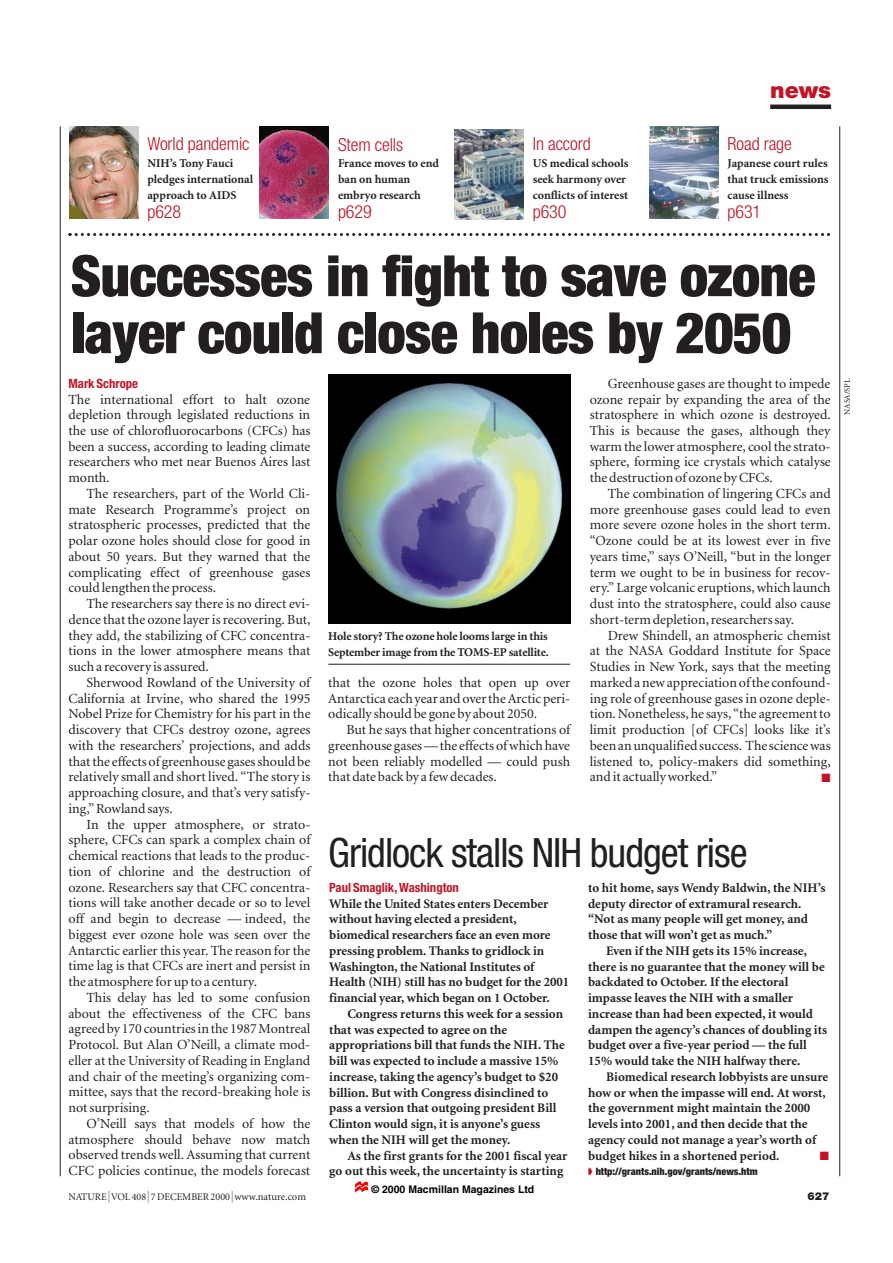
<style>
.page{position:relative;width:893px;height:1263px;background:#fff}
.page>*{position:absolute;margin:0;border:0;box-sizing:border-box;transform-origin:0 0}
.t1{font:900 condensed 57px/57px "Helvetica Neue";letter-spacing:-.015em;color:#231f20}
.t2{font:condensed 40.5px "Helvetica Neue";letter-spacing:-.025em;color:#231f20}
.t3{font:900 22.5px "Helvetica Neue";color:#c41324}
.t4{font:300 condensed 18px "Helvetica Neue";letter-spacing:-.005em;color:#c41324}
.t5{font:13.95px/15.8px "Minion";color:#231f20;text-align:justify}
.t6{font:700 13.2px/15.8px "Minion";color:#231f20}
.t7{font:700 condensed 12.75px "Helvetica Neue";color:#c41324}
.t8{font:700 12px/15.8px "Minion";color:#231f20}
.t9{font:12px "Zapf Dingbats";color:#c41324}
.t10{font:900 10.8px "Helvetica Neue";color:#231f20}
.t11{font:700 10.5px "Helvetica";color:#000}
.t12{font:10.2px "Minion";color:#231f20}
.t13{font:900 condensed 10.2px "Helvetica Neue";color:#231f20}
.t14{font:8.25px "Minion";color:#231f20}
.s1{color:#c41324}
.s2{font-family:"Unica SB";font-weight:300;font-size:12px}
.s3{font-size:10.5px}
</style>
<div class="page">
<hr style="left:770px;top:105px;width:61px;height:4px;background:#231f20">
<hr style="left:60px;top:126px;width:1px;height:1050px;background:#231f20">
<hr style="left:839px;top:126px;width:1px;height:1050px;background:#231f20">
<img style="left:69px;top:126px;width:69px;height:93px">
<img style="left:260px;top:126px;width:69px;height:93px">
<img style="left:454px;top:129px;width:70px;height:91px">
<img style="left:649px;top:126px;width:69px;height:93px">
<svg style="left:68px;top:233px;width:762px;height:3px"></svg>
<img style="left:328px;top:374px;width:242px;height:249px">
<hr style="left:328px;top:664px;width:242px;height:1px;background:#231f20">
<svg style="left:355px;top:1181px;width:13px;height:12px"></svg>
<h3 class="t3" style="left:770px;top:82px;width:62px">news</h3>
<p class="t4" style="left:147px;top:137px;width:104px">World pandemic</p>
<p class="t8" style="left:147px;top:157px;width:107px">NIH’s Tony Fauci pledges international approach to AIDS</p>
<p class="t4" style="left:147px;top:205px;width:35px">p628</p>
<p class="t4" style="left:338px;top:138px;width:67px">Stem cells</p>
<p class="t8" style="left:338px;top:157px;width:103px">France moves to end ban on human embryo research</p>
<p class="t4" style="left:338px;top:205px;width:35px">p629</p>
<p class="t4" style="left:532px;top:137px;width:59px">In accord</p>
<p class="t8" style="left:532px;top:157px;width:97px">US medical schools seek harmony over conflicts of interest</p>
<p class="t4" style="left:532px;top:205px;width:35px">p630</p>
<p class="t4" style="left:727px;top:137px;width:66px">Road rage</p>
<p class="t8" style="left:727px;top:157px;width:102px;text-align:justify">Japanese court rules that truck emissions cause illness</p>
<p class="t4" style="left:727px;top:205px;width:35px">p631</p>
<h1 class="t1" style="left:71px;top:252px;width:746px">Successes in fight to save ozone layer could close holes by 2050</h1>
<p class="t7" style="left:68px;top:379px;width:71px">Mark Schrope</p>
<p class="t5" style="left:68px;top:392px;width:243px">The international effort to halt ozone depletion through legislated reductions in the use of chlorofluorocarbons (CFCs) has been a success, according to leading climate researchers who met near Buenos Aires last month.</p>
<p class="t5" style="left:68px;top:487px;width:243px;text-indent:18px">The researchers, part of the World Cli&shy;mate Research Programme’s project on stratospheric processes, predicted that the polar ozone holes should close for good in about 50 years. But they warned that the complicating effect of greenhouse gases could lengthen the process.</p>
<p class="t5" style="left:68px;top:597px;width:243px;text-indent:18px">The researchers say there is no direct evi&shy;dence that the ozone layer is recovering. But, they add, the stabilizing of CFC concentra&shy;tions in the lower atmosphere means that such a recovery is assured.</p>
<p class="t5" style="left:68px;top:676px;width:243px;text-indent:18px">Sherwood Rowland of the University of California at Irvine, who shared the 1995<br>Nobel Prize for Chemistry for his part in the discovery that CFCs destroy ozone, agrees with the researchers’ projections, and adds that the effects of greenhouse gases should be relatively small and short lived. “The story is approaching closure, and that’s very satisfy&shy;ing,” Rowland says.</p>
<p class="t5" style="left:68px;top:818px;width:243px;text-indent:18px">In the upper atmosphere, or strato&shy;sphere, CFCs can spark a complex chain of chemical reactions that leads to the produc&shy;tion of chlorine and the destruction of ozone. Researchers say that CFC concentra&shy;tions will take another decade or so to level off and begin to decrease — indeed, the biggest ever ozone hole was seen over the Antarctic earlier this year. The reason for the time lag is that CFCs are inert and persist in the atmosphere for up to a century.</p>
<p class="t5" style="left:68px;top:991px;width:243px;text-indent:18px">This delay has led to some confusion about the effectiveness of the CFC bans agreed by 170 countries in the 1987 Montreal Protocol. But Alan O’Neill, a climate mod&shy;eller at the University of Reading in England and chair of the meeting’s organizing com&shy;mittee, says that the record-breaking hole is not surprising.</p>
<p class="t5" style="left:68px;top:1117px;width:243px;text-indent:18px">O’Neill says that models of how the atmosphere should behave now match observed trends well. Assuming that current CFC policies continue, the models forecast</p>
<p class="t8" style="left:328px;top:629px;width:222px">Hole story? The ozone hole looms large in this<br>September image from the TOMS-EP satellite.</p>
<p class="t5" style="left:328px;top:676px;width:243px">that the ozone holes that open up over Antarctica each year and over the Arctic peri&shy;odically should be gone by about 2050.</p>
<p class="t5" style="left:328px;top:723px;width:243px;text-indent:18px">But he says that higher concentrations of greenhouse gases — the effects of which have not been reliably modelled — could push that date back by a few decades.</p>
<p class="t5" style="left:589px;top:377px;width:242px;text-indent:18px">Greenhouse gases are thought to impede ozone repair by expanding the area of the stratosphere in which ozone is destroyed.<br>This is because the gases, although they warm the lower atmosphere, cool the strato&shy;sphere, forming ice crystals which catalyse the destruction of ozone by CFCs.</p>
<p class="t5" style="left:589px;top:487px;width:242px;text-indent:18px">The combination of lingering CFCs and more greenhouse gases could lead to even more severe ozone holes in the short term. “Ozone could be at its lowest ever in five years time,” says O’Neill, “but in the longer term we ought to be in business for recov&shy;ery.” Large volcanic eruptions, which launch dust into the stratosphere, could also cause short-term depletion, researchers say.</p>
<p class="t5" style="left:589px;top:629px;width:242px;text-indent:18px">Drew Shindell, an atmospheric chemist at the NASA Goddard Institute for Space Studies in New York, says that the meeting marked a new appreciation of the confound&shy;ing role of greenhouse gases in ozone deple&shy;tion. Nonetheless, he says, “the agreement to limit production [of CFCs] looks like it’s been an unqualified success. The science was listened to, policy-makers did something, and it actually worked.”</p>
<p class="t9" style="left:821px;top:772px;width:11px">■</p>
<h2 class="t2" style="left:328px;top:838px;width:421px">Gridlock stalls NIH budget rise</h2>
<p class="t7" style="left:329px;top:883px;width:131px">Paul Smaglik, Washington</p>
<p class="t6" style="left:329px;top:897px;width:241px">While the United States enters December without having elected a president, biomedical researchers face an even more pressing problem. Thanks to gridlock in Washington, the National Institutes of Health (NIH) still has no budget for the 2001 financial year, which began on 1 October.</p>
<p class="t6" style="left:329px;top:1007px;width:237px;text-indent:18px">Congress returns this week for a session that was expected to agree on the appropriations bill that funds the NIH. The bill was expected to include a massive 15% increase, taking the agency’s budget to $20 billion. But with Congress disinclined to pass a version that outgoing president Bill Clinton would sign, it is anyone’s guess when the NIH will get the money.</p>
<p class="t6" style="left:329px;top:1149px;width:240px;text-indent:18px">As the first grants for the 2001 fiscal year go out this week, the uncertainty is starting</p>
<p class="t6" style="left:588px;top:881px;width:239px">to hit home, says Wendy Baldwin, the NIH’s deputy director of extramural research. “Not as many people will get money, and those that will won’t get as much.”</p>
<p class="t6" style="left:588px;top:944px;width:240px;text-indent:18px">Even if the NIH gets its 15% increase, there is no guarantee that the money will be backdated to October. If the electoral impasse leaves the NIH with a smaller increase than had been expected, it would dampen the agency’s chances of doubling its budget over a five-year period — the full 15% would take the NIH halfway there.</p>
<p class="t6" style="left:588px;top:1070px;width:241px;text-indent:18px">Biomedical research lobbyists are unsure how or when the impasse will end. At worst, the government might maintain the 2000 levels into 2001, and then decide that the agency could not manage a year’s worth of budget hikes in a shortened period.</p>
<p class="t9" style="left:819px;top:1150px;width:11px">■</p>
<p class="t13" style="left:588px;top:1168px;width:171px"><span class="s1">➧</span> http://grants.nih.gov/grants/news.htm</p>
<p class="t11" style="left:371px;top:1183px;width:164px">© 2000 Macmillan Magazines Ltd</p>
<p class="t12" style="left:68px;top:1193px;width:239px">NATURE<span class="s2">|</span> VOL 408 <span class="s2">|</span> 7 DECEMBER 2000 <span class="s2">|</span> <span class="s3">www.nature.com</span></p>
<p class="t10" style="left:807px;top:1192px;width:23px">627</p>
<p class="t14" style="left:843px;top:415px;width:38px;rotate:-90deg">NASA/SPL</p>
</div>
